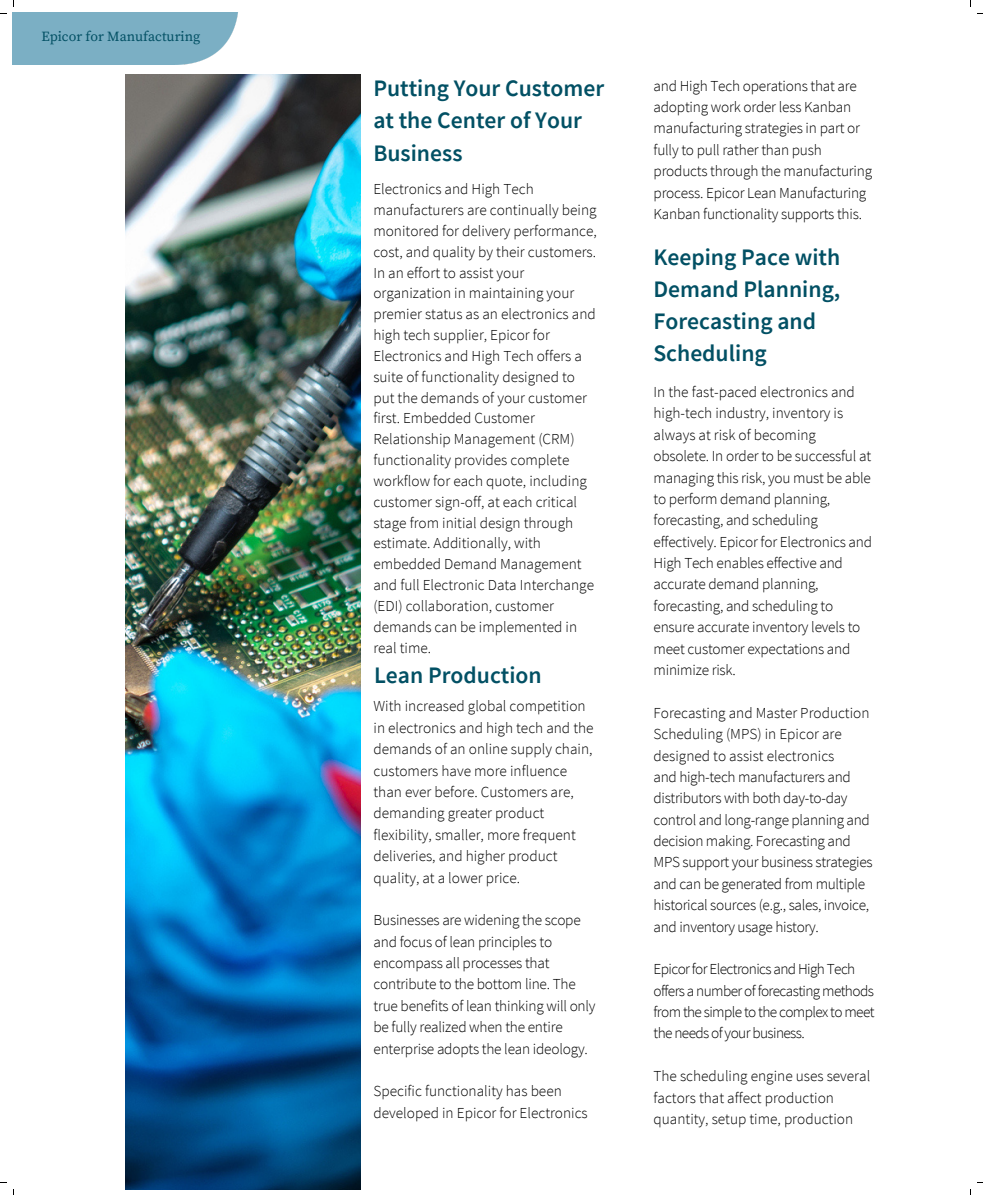
<style>
.page{position:relative;width:983px;height:1195px;background:#fff}
.page>*{position:absolute;margin:0;border:0;box-sizing:border-box;transform-origin:0 0}
.t1{font:600 23.62px/32.3px "Source Sans Pro";color:#025064}
.t2{font:300 15.3px/21.4px "Source Sans Pro";color:#000}
.t3{font:300 15.3px/21.4px "Source Sans Pro";letter-spacing:-.02em;color:#000}
.t4{font:300 15.3px/21.4px "Source Sans Pro";letter-spacing:-.04em;color:#000}
.t5{font:13.88px "Source Serif Pro";color:#025064}
</style>
<div class="page">
<img style="left:125px;top:75px;width:235px;height:1114px">
<div style="left:12px;top:13px;width:226px;height:51px;background:#7bafc4"></div>
<p class="t5" style="left:41px;top:29px;width:160px">Epicor for Manufacturing</p>
<p class="t1" style="left:373px;top:72px;width:232px">Putting Your Customer at the Center of Your<br>Business</p>
<p class="t2" style="left:373px;top:178px;width:225px;line-height:20.9px">Electronics and High Tech manufacturers are continually being monitored for delivery performance, cost, and quality by their customers.<br>In an effort to assist your organization in maintaining your premier status as an electronics and high tech supplier, Epicor for Electronics and High Tech offers a suite of functionality designed to put the demands of your customer</p>
<p class="t2" style="left:373px;top:408px;width:203px;line-height:20.9px">first. Embedded Customer<br>Relationship Management (CRM) functionality provides complete</p>
<p class="t2" style="left:373px;top:470px;width:222px;line-height:20.9px">workflow for each quote, including customer sign-off, at each critical stage from initial design through estimate. Additionally, with embedded Demand Management and full Electronic Data Interchange (EDI) collaboration, customer demands can be implemented in real time.</p>
<p class="t1" style="left:374px;top:659px;width:169px">Lean Production</p>
<p class="t2" style="left:373px;top:695px;width:221px">With increased global competition in electronics and high tech and the demands of an online supply chain, customers have more influence than ever before. Customers are, demanding greater product flexibility, smaller, more frequent deliveries, and higher product quality, at a lower price.</p>
<p class="t2" style="left:373px;top:909px;width:223px">Businesses are widening the scope and focus of lean principles to encompass all processes that contribute to the bottom line. The true benefits of lean thinking will only be fully realized when the entire enterprise adopts the lean ideology.</p>
<p class="t2" style="left:373px;top:1080px;width:216px">Specific functionality has been developed in Epicor for Electronics</p>
<p class="t2" style="left:653px;top:75px;width:220px">and High Tech operations that are adopting work order less Kanban manufacturing strategies in part or fully to pull rather than push products through the manufacturing process. Epicor Lean Manufacturing Kanban functionality supports this.</p>
<p class="t1" style="left:653px;top:240px;width:188px">Keeping Pace with<br>Demand Planning,<br>Forecasting and<br>Scheduling</p>
<p class="t2" style="left:653px;top:381px;width:203px">In the fast-paced electronics and high-tech industry, inventory is always at risk of becoming</p>
<p class="t2" style="left:653px;top:445px;width:220px">obsolete. In order to be successful at managing this risk, you must be able to perform demand planning, forecasting, and scheduling effectively. Epicor for Electronics and<br>High Tech enables effective and accurate demand planning, forecasting, and scheduling to ensure accurate inventory levels to meet customer expectations and minimize risk.</p>
<p class="t2" style="left:653px;top:702px;width:217px">Forecasting and Master Production<br>Scheduling (MPS) in Epicor are designed to assist electronics</p>
<p class="t3" style="left:653px;top:766px;width:220px">and high-tech manufacturers and distributors with both day-to-day control and long-range planning and decision making. Forecasting and MPS support your business strategies and can be generated from multiple historical sources (e.g., sales, invoice, and inventory usage history.</p>
<p class="t4" style="left:653px;top:958px;width:222px">Epicor for Electronics and High Tech offers a number of forecasting methods from the simple to the complex to meet the needs of your business.</p>
<p class="t2" style="left:653px;top:1065px;width:218px">The scheduling engine uses several factors that affect production quantity, setup time, production</p>
</div>
